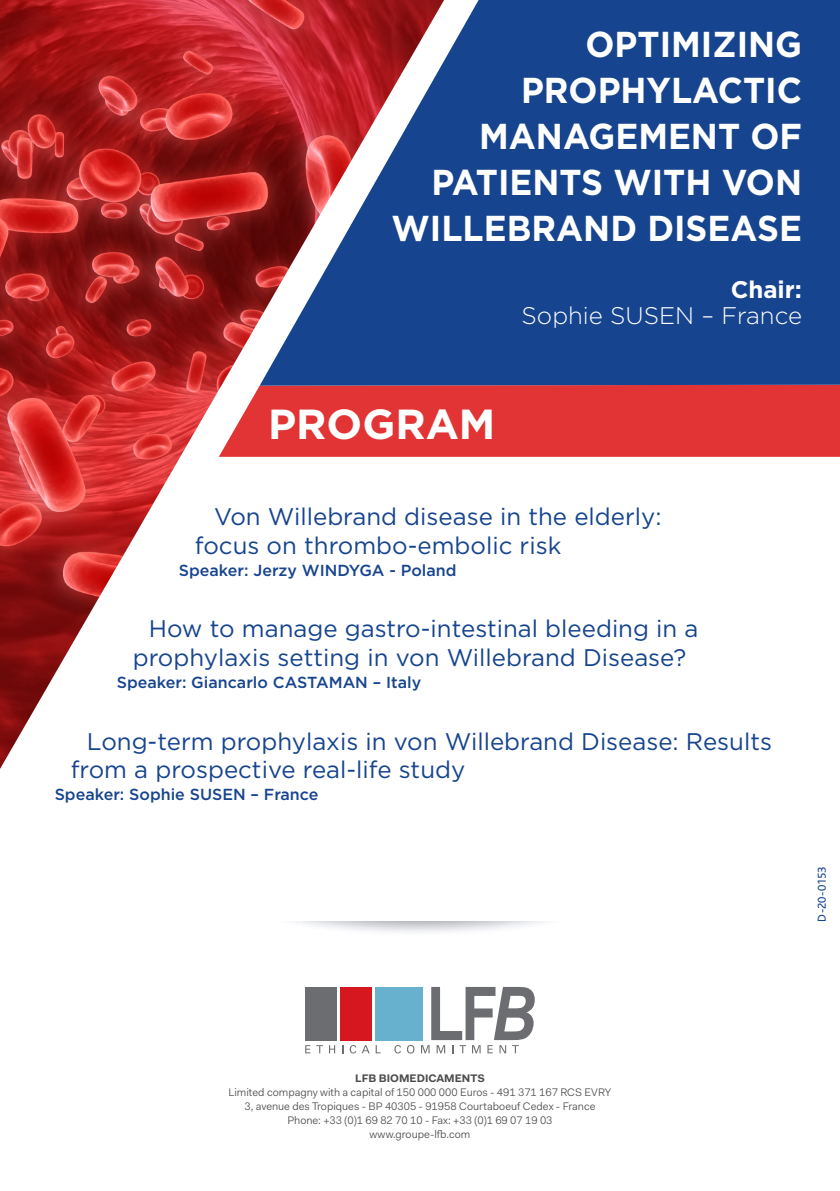
<style>
.page{position:relative;width:840px;height:1191px;background:#fff}
.page>*{position:absolute;margin:0;border:0;box-sizing:border-box;transform-origin:0 0}
.t1{font:700 42px "Gotham";color:#fff}
.t2{font:700 36px/46px "Gotham";color:#fff;text-align:right;scale:.95 1}
.t3{font:24px/28.8px "Gotham";color:#16448e}
.t4{font:300 24px "Gotham";color:#fff}
.t5{font:700 24px "Gotham";color:#fff}
.t6{font:500 16px "Gotham";color:#16448e}
.t7{font:12px "Bliss";letter-spacing:-.015em;color:#16448e}
.t8{font:11px "Fakt Pro Blond";color:#4b4c4d}
.t9{font:700 11px "Fakt Pro";color:#4b4c4d}
</style>
<div class="page">
<img style="left:0;top:0;width:259px;height:769px">
<div style="left:375px;top:987px;width:47px;height:53px;background:#67b0ce"></div>
<div style="left:305px;top:987px;width:32px;height:53px;background:#6c6d70"></div>
<div style="left:340px;top:987px;width:32px;height:53px;background:#d7171f"></div>
<svg style="left:305px;top:1045px;width:5px;height:8px"></svg>
<svg style="left:316px;top:1045px;width:7px;height:8px"></svg>
<svg style="left:329px;top:1045px;width:6px;height:8px"></svg>
<svg style="left:349px;top:1045px;width:20px;height:8px"></svg>
<svg style="left:375px;top:1045px;width:5px;height:8px"></svg>
<svg style="left:394px;top:1045px;width:20px;height:8px"></svg>
<svg style="left:421px;top:987px;width:113px;height:66px"></svg>
<div style="left:219px;top:385px;width:620px;height:72px;background:#e23434"></div>
<svg style="left:259px;top:0;width:580px;height:386px;background:#384a86"></svg>
<p class="t2" style="left:585px;top:20px;width:229px">OPTIMIZING</p>
<p class="t2" style="left:391px;top:66px;width:433px">PROPHYLACTIC<br>MANAGEMENT OF<br>PATIENTS WITH VON<br>WILLEBRAND DISEASE</p>
<p class="t5" style="left:730px;top:276px;width:73px">Chair:</p>
<p class="t4" style="left:521px;top:302px;width:282px">Sophie SUSEN – France</p>
<p class="t1" style="left:268px;top:400px;width:229px">PROGRAM</p>
<p class="t3" style="left:214px;top:502px;width:448px">Von Willebrand disease in the elderly:</p>
<p class="t3" style="left:195px;top:531px;width:368px">focus on thrombo-embolic risk</p>
<p class="t6" style="left:179px;top:561px;width:279px">Speaker: Jerzy WINDYGA - Poland</p>
<p class="t3" style="left:133px;top:614px;width:567px;text-indent:16px">How to manage gastro-intestinal bleeding in a prophylaxis setting in von Willebrand Disease?</p>
<p class="t6" style="left:117px;top:673px;width:306px">Speaker: Giancarlo CASTAMAN – Italy</p>
<p class="t3" style="left:71px;top:726px;width:702px;text-indent:16px">Long-term prophylaxis in von Willebrand Disease: Results from a prospective real-life study</p>
<p class="t6" style="left:55px;top:785px;width:265px">Speaker: Sophie SUSEN – France</p>
<p class="t7" style="left:815px;top:921px;width:56px;rotate:-90deg">D-20-0153</p>
<p class="t9" style="left:355px;top:1070px;width:131px">LFB BIOMEDICAMENTS</p>
<p class="t8" style="left:228px;top:1084px;width:384px">Limited compagny with a capital of 150 000 000 Euros - 491 371 167 RCS EVRY</p>
<p class="t8" style="left:244px;top:1098px;width:352px">3, avenue des Tropiques - BP 40305 - 91958 Courtaboeuf Cedex - France</p>
<p class="t8" style="left:287px;top:1112px;width:266px">Phone: +33 (0)1 69 82 70 10 - Fax: +33 (0)1 69 07 19 03</p>
<p class="t8" style="left:369px;top:1126px;width:102px">www.groupe-lfb.com</p>
</div>
